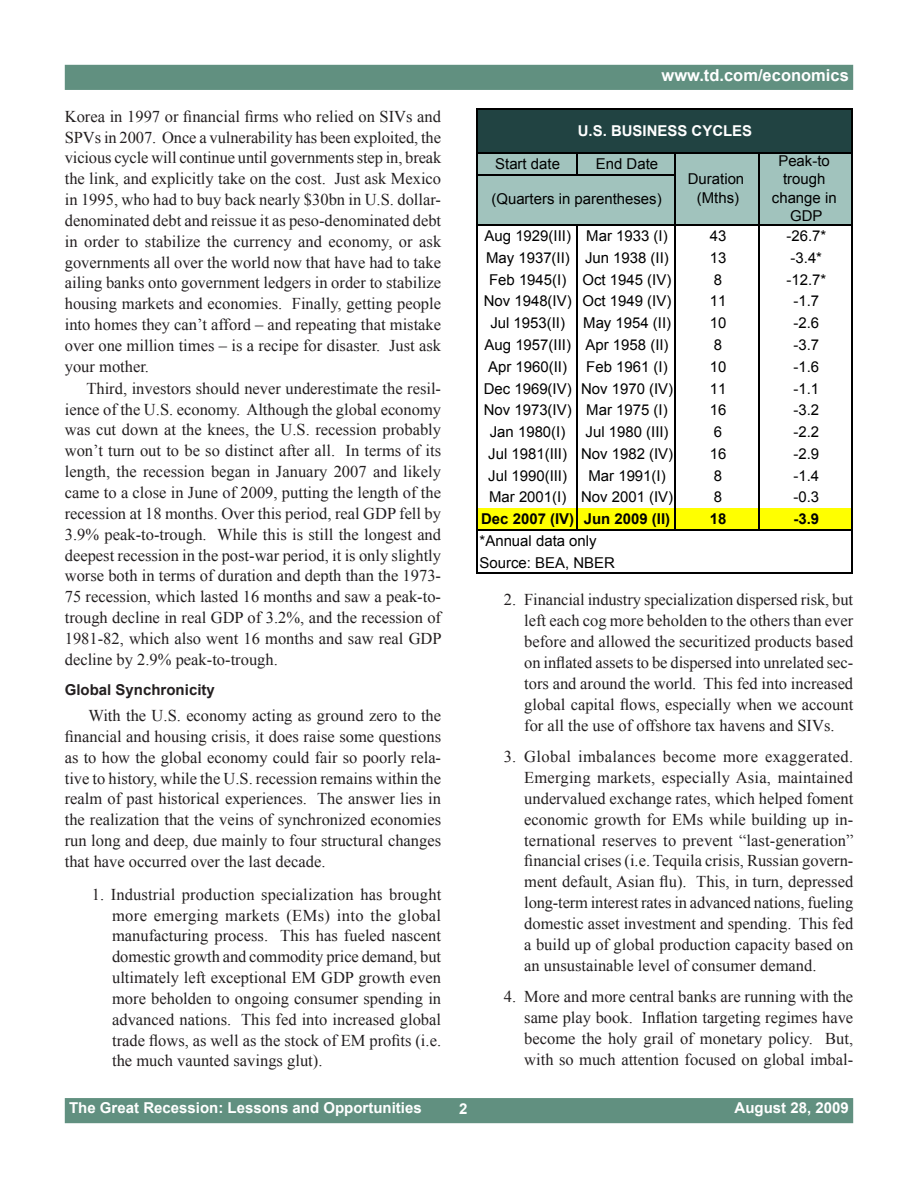
<style>
.page{position:relative;width:918px;height:1188px;background:#fff}
.page>*{position:absolute;margin:0;border:0;box-sizing:border-box;transform-origin:0 0}
.para{font:16.5px/20.9px "Times New Roman";color:#231f20;text-align:justify}
.para_-_bullets_2{font:16.5px/20.9px "Times New Roman";color:#231f20;text-align:justify}
.t1{font:700 16.5px "Arial";color:#fff}
.t2{font:15px/18.6px "Arial";color:#000;text-align:center}
.t3{font:700 15px "Arial";color:#fff}
.t4{font:700 15px "Arial";color:#000}
.subhead{font:700 15px "Arial";color:#231f20}
</style>
<div class="page">
<div style="left:65px;top:1098px;width:788px;height:25px;background:#619080"></div>
<div style="left:65px;top:65px;width:788px;height:25px;background:#619080"></div>
<div style="left:477px;top:109px;width:375px;height:44px;background:#214342"></div>
<div style="left:477px;top:153px;width:375px;height:72px;background:#a1c3bd"></div>
<div style="left:477px;top:508px;width:375px;height:22px;background:#ff0"></div>
<svg style="left:577px;top:154px;width:1px;height:20px"></svg>
<hr style="left:476px;top:109px;width:1px;height:465px;background:#000">
<hr style="left:851px;top:110px;width:2px;height:464px;background:#000">
<hr style="left:577px;top:226px;width:1px;height:304px;background:#000">
<hr style="left:675px;top:154px;width:1px;height:376px;background:#000">
<hr style="left:759px;top:154px;width:1px;height:376px;background:#000">
<hr style="left:477px;top:109px;width:376px;height:1px;background:#000">
<hr style="left:477px;top:152px;width:376px;height:2px;background:#000">
<hr style="left:477px;top:174px;width:199px;height:2px;background:#000">
<hr style="left:477px;top:224px;width:376px;height:2px;background:#000">
<hr style="left:477px;top:529px;width:376px;height:1px;background:#000">
<hr style="left:477px;top:573px;width:376px;height:1px;background:#000">
<p class="para" style="left:65px;top:105px;width:378px">Korea in 1997 or financial firms who relied on SIVs and SPVs in 2007. Once a vulnerability has been exploited, the vicious cycle will continue until governments step in, break the link, and explicitly take on the cost. Just ask Mexico in 1995, who had to buy back nearly $30bn in U.S. dollar&shy;denominated debt and reissue it as peso-denominated debt in order to stabilize the currency and economy, or ask governments all over the world now that have had to take ailing banks onto government ledgers in order to stabilize housing markets and economies. Finally, getting people into homes they can’t afford – and repeating that mistake over one million times – is a recipe for disaster. Just ask your mother.</p>
<p class="para" style="left:65px;top:378px;width:378px;text-indent:22px">Third, investors should never underestimate the resil&shy;ience of the U.S. economy. Although the global economy was cut down at the knees, the U.S. recession probably won’t turn out to be so distinct after all. In terms of its length, the recession began in January 2007 and likely came to a close in June of 2009, putting the length of the recession at 18 months. Over this period, real GDP fell by 3.9% peak-to-trough. While this is still the longest and deepest recession in the post-war period, it is only slightly worse both in terms of duration and depth than the 1973- 75 recession, which lasted 16 months and saw a peak-to&shy;trough decline in real GDP of 3.2%, and the recession of 1981-82, which also went 16 months and saw real GDP decline by 2.9% peak-to-trough.</p>
<p class="subhead" style="left:65px;top:680px;width:152px">Global Synchronicity</p>
<p class="para" style="left:65px;top:705px;width:378px;text-indent:24px">With the U.S. economy acting as ground zero to the financial and housing crisis, it does raise some questions as to how the global economy could fair so poorly rela&shy;tive to history, while the U.S. recession remains within the realm of past historical experiences. The answer lies in the realization that the veins of synchronized economies run long and deep, due mainly to four structural changes that have occurred over the last decade.</p>
<p class="para_-_bullets_2" style="left:112px;top:883px;width:331px;text-indent:-20px">1. Industrial production specialization has brought more emerging markets (EMs) into the global manufacturing process. This has fueled nascent domestic growth and commodity price demand, but ultimately left exceptional EM GDP growth even more beholden to ongoing consumer spending in advanced nations. This fed into increased global trade flows, as well as the stock of EM profits (i.e. the much vaunted savings glut).</p>
<p class="t1" style="left:662px;top:64px;width:189px">www.td.com/economics</p>
<p class="t3" style="left:578px;top:121px;width:176px">U.S. BUSINESS CYCLES</p>
<p class="t2" style="left:688px;top:170px;width:58px">Duration (Mths)</p>
<p class="t2" style="left:495px;top:155px;width:66px">Start date</p>
<p class="t2" style="left:596px;top:155px;width:64px">End Date</p>
<p class="t2" style="left:491px;top:190px;width:172px">(Quarters in parentheses)</p>
<p class="t2" style="left:772px;top:151px;width:66px">Peak-to trough change in<br>GDP</p>
<p class="t2" style="left:485px;top:227px;width:185px">Aug 1929(III) Mar 1933 (I)</p>
<p class="t2" style="left:710px;top:227px;width:18px">43</p>
<p class="t2" style="left:786px;top:227px;width:41px">-26.7*</p>
<p class="t2" style="left:486px;top:248px;width:184px">May 1937(II) Jun 1938 (II)</p>
<p class="t2" style="left:710px;top:248px;width:18px">13</p>
<p class="t2" style="left:791px;top:248px;width:33px">-3.4*</p>
<p class="t2" style="left:489px;top:270px;width:184px">Feb 1945(I) Oct 1945 (IV)</p>
<p class="t2" style="left:714px;top:270px;width:10px">8</p>
<p class="t2" style="left:786px;top:270px;width:41px">-12.7*</p>
<p class="t2" style="left:484px;top:292px;width:189px">Nov 1948(IV) Oct 1949 (IV)</p>
<p class="t2" style="left:710px;top:292px;width:18px">11</p>
<p class="t2" style="left:793px;top:292px;width:27px">-1.7</p>
<p class="t2" style="left:490px;top:314px;width:182px">Jul 1953(II) May 1954 (II)</p>
<p class="t2" style="left:710px;top:314px;width:18px">10</p>
<p class="t2" style="left:793px;top:314px;width:27px">-2.6</p>
<p class="t2" style="left:485px;top:336px;width:186px">Aug 1957(III) Apr 1958 (II)</p>
<p class="t2" style="left:714px;top:336px;width:10px">8</p>
<p class="t2" style="left:793px;top:336px;width:27px">-3.7</p>
<p class="t2" style="left:488px;top:357px;width:80px">Apr 1960(II)</p>
<p class="t2" style="left:586px;top:357px;width:83px">Feb 1961 (I)</p>
<p class="t2" style="left:710px;top:357px;width:18px">10</p>
<p class="t2" style="left:793px;top:357px;width:27px">-1.6</p>
<p class="t2" style="left:484px;top:379px;width:191px">Dec 1969(IV) Nov 1970 (IV)</p>
<p class="t2" style="left:710px;top:379px;width:18px">11</p>
<p class="t2" style="left:793px;top:379px;width:27px">-1.1</p>
<p class="t2" style="left:484px;top:401px;width:185px">Nov 1973(IV) Mar 1975 (I)</p>
<p class="t2" style="left:710px;top:401px;width:18px">16</p>
<p class="t2" style="left:793px;top:401px;width:27px">-3.2</p>
<p class="t2" style="left:490px;top:423px;width:77px">Jan 1980(I)</p>
<p class="t2" style="left:586px;top:423px;width:85px">Jul 1980 (III)</p>
<p class="t2" style="left:714px;top:423px;width:10px">6</p>
<p class="t2" style="left:793px;top:423px;width:27px">-2.2</p>
<p class="t2" style="left:488px;top:444px;width:187px">Jul 1981(III) Nov 1982 (IV)</p>
<p class="t2" style="left:710px;top:444px;width:18px">16</p>
<p class="t2" style="left:793px;top:444px;width:27px">-2.9</p>
<p class="t2" style="left:488px;top:466px;width:80px">Jul 1990(III)</p>
<p class="t2" style="left:588px;top:466px;width:79px">Mar 1991(I)</p>
<p class="t2" style="left:714px;top:466px;width:10px">8</p>
<p class="t2" style="left:793px;top:466px;width:27px">-1.4</p>
<p class="t2" style="left:489px;top:488px;width:186px">Mar 2001(I) Nov 2001 (IV)</p>
<p class="t2" style="left:714px;top:488px;width:10px">8</p>
<p class="t2" style="left:793px;top:488px;width:27px">-0.3</p>
<p class="t4" style="left:481px;top:509px;width:190px">Dec 2007 (IV) Jun 2009 (II)</p>
<p class="t4" style="left:710px;top:509px;width:18px">18</p>
<p class="t4" style="left:793px;top:509px;width:27px">-3.9</p>
<p class="t2" style="left:480px;top:530px;width:137px;line-height:21.8px;text-align:left">*Annual data only<br>Source: BEA, NBER</p>
<p class="para_-_bullets_2" style="left:524px;top:589px;width:331px;text-indent:-20px">2. Financial industry specialization dispersed risk, but left each cog more beholden to the others than ever before and allowed the securitized products based on inflated assets to be dispersed into unrelated sec&shy;tors and around the world. This fed into increased global capital flows, especially when we account for all the use of offshore tax havens and SIVs.</p>
<p class="para_-_bullets_2" style="left:524px;top:746px;width:331px;text-indent:-20px">3. Global imbalances become more exaggerated.<br>Emerging markets, especially Asia, maintained undervalued exchange rates, which helped foment economic growth for EMs while building up in&shy;ternational reserves to prevent “last-generation” financial crises (i.e. Tequila crisis, Russian govern&shy;ment default, Asian flu). This, in turn, depressed long-term interest rates in advanced nations, fueling domestic asset investment and spending. This fed a build up of global production capacity based on an unsustainable level of consumer demand.</p>
<p class="para_-_bullets_2" style="left:524px;top:986px;width:331px;text-indent:-20px">4. More and more central banks are running with the same play book. Inflation targeting regimes have become the holy grail of monetary policy. But, with so much attention focused on global imbal-</p>
<p class="t3" style="left:69px;top:1098px;width:354px">The Great Recession: Lessons and Opportunities</p>
<p class="t3" style="left:459px;top:1099px;width:10px">2</p>
<p class="t3" style="left:735px;top:1098px;width:116px">August 28, 2009</p>
</div>
